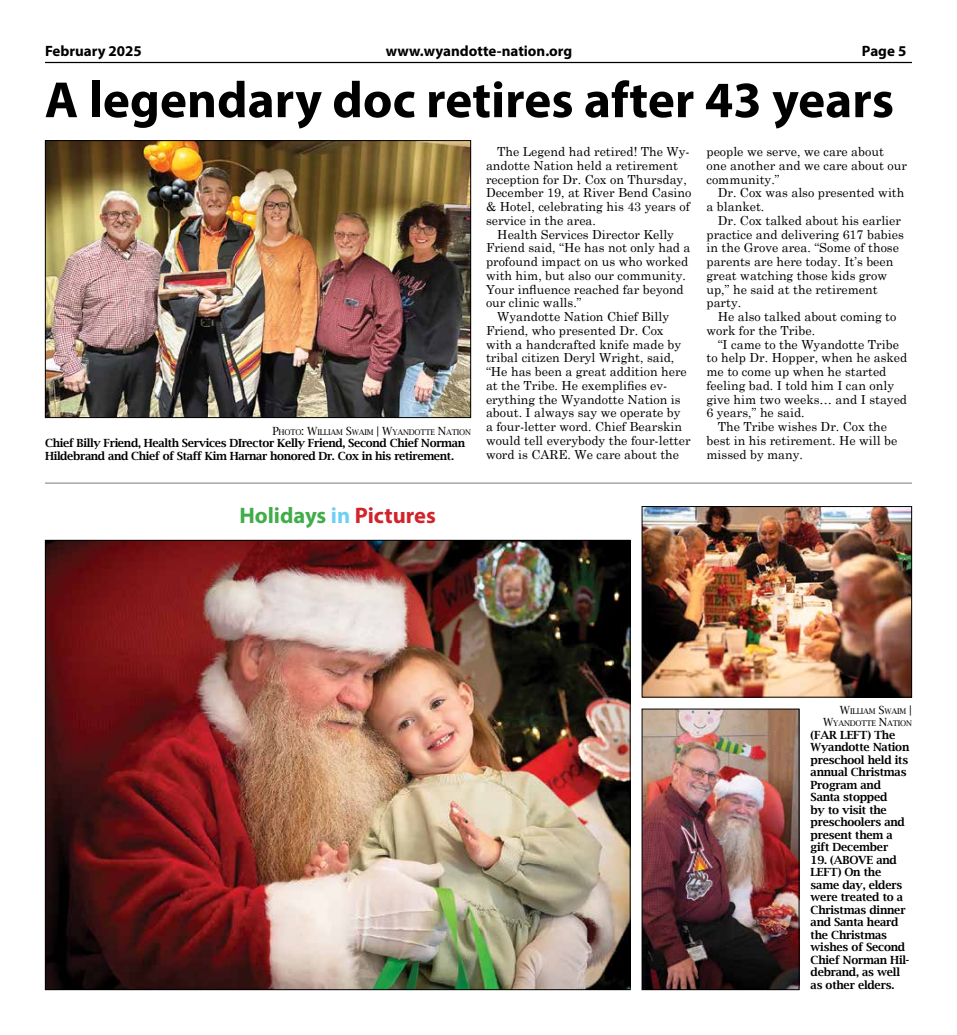
<style>
.page{position:relative;width:957px;height:1035px;background:#fff}
.page>*{position:absolute;margin:0;border:0;box-sizing:border-box;transform-origin:0 0}
.t1{font:700 51.25px "Myriad Pro";color:#000}
.t2{font:700 22.5px "Myriad Pro";color:#41ad49}
.t3{font:700 15px "Myriad Pro";color:#000}
.t4{font:12.5px/13.8px "Century Schoolbook";color:#000}
.t5{font:600 11.25px/12.5px "Lucida Bright";letter-spacing:-.02em;color:#000}
.t6{font:7.88px/12.5px "Lucida Bright";letter-spacing:-.03em;color:#000;text-align:right}
.s1{font-size:11.25px}
.s2{color:#6dcff6}
.s3{color:#d2232a}
</style>
<div class="page">
<img style="left:47px;top:142px;width:422px;height:274px">
<div style="left:45px;top:140px;width:426px;height:278px;border:1px solid #000"></div>
<hr style="left:45px;top:62px;width:866px;height:1px;background:#000">
<hr style="left:45px;top:482px;width:866px;height:2px;background:#939598">
<img style="left:47px;top:542px;width:581px;height:446px">
<img style="left:643px;top:508px;width:266px;height:188px">
<div style="left:641px;top:506px;width:270px;height:192px;border:1px solid #000"></div>
<img style="left:643px;top:711px;width:154px;height:277px">
<div style="left:641px;top:709px;width:158px;height:281px;border:1px solid #000"></div>
<p class="t3" style="left:45px;top:41px;width:98px">February 2025</p>
<p class="t3" style="left:386px;top:41px;width:188px">www.wyandotte-nation.org</p>
<p class="t3" style="left:861px;top:41px;width:46px">Page 5</p>
<h1 class="t1" style="left:45px;top:67px;width:850px">A legendary doc retires after 43 years</h1>
<p class="t4" style="left:486px;top:144px;width:207px;text-indent:11px">The Legend had retired! The Wy&shy;andotte Nation held a retirement reception for Dr. Cox on Thursday,<br>December 19, at River Bend Casino &amp; Hotel, celebrating his 43 years of service in the area.</p>
<p class="t4" style="left:497px;top:226px;width:178px">Health Services Director Kelly</p>
<p class="t4" style="left:486px;top:240px;width:206px">Friend said, “He has not only had a</p>
<p class="t4" style="left:486px;top:254px;width:204px">profound impact on us who worked</p>
<p class="t4" style="left:486px;top:268px;width:201px">with him, but also our community.</p>
<p class="t4" style="left:486px;top:281px;width:199px">Your influence reached far beyond</p>
<p class="t4" style="left:486px;top:295px;width:97px">our clinic walls.”</p>
<p class="t4" style="left:497px;top:309px;width:173px">Wyandotte Nation Chief Billy</p>
<p class="t4" style="left:486px;top:323px;width:179px">Friend, who presented Dr. Cox</p>
<p class="t4" style="left:486px;top:336px;width:196px">with a handcrafted knife made by</p>
<p class="t4" style="left:486px;top:350px;width:190px">tribal citizen Deryl Wright, said,</p>
<p class="t4" style="left:486px;top:364px;width:202px">“He has been a great addition here</p>
<p class="t4" style="left:486px;top:378px;width:183px">at the Tribe. He exemplifies ev-</p>
<p class="t4" style="left:486px;top:391px;width:196px">erything the Wyandotte Nation is</p>
<p class="t4" style="left:486px;top:405px;width:196px">about. I always say we operate by</p>
<p class="t4" style="left:486px;top:419px;width:198px">a four-letter word. Chief Bearskin</p>
<p class="t4" style="left:486px;top:433px;width:206px">would tell everybody the four-letter</p>
<p class="t4" style="left:486px;top:446px;width:195px">word is CARE. We care about the</p>
<p class="t4" style="left:706px;top:144px;width:202px">people we serve, we care about one another and we care about our community.”</p>
<p class="t4" style="left:706px;top:185px;width:199px;text-indent:11px">Dr. Cox was also presented with a blanket.</p>
<p class="t4" style="left:706px;top:213px;width:199px;text-indent:11px">Dr. Cox talked about his earlier practice and delivering 617 babies in the Grove area. “Some of those parents are here today. It’s been great watching those kids grow up,” he said at the retirement party.</p>
<p class="t4" style="left:706px;top:309px;width:191px;text-indent:11px">He also talked about coming to work for the Tribe.</p>
<p class="t4" style="left:717px;top:336px;width:183px">“I came to the Wyandotte Tribe</p>
<p class="t4" style="left:706px;top:350px;width:202px">to help Dr. Hopper, when he asked</p>
<p class="t4" style="left:706px;top:364px;width:181px">me to come up when he started</p>
<p class="t4" style="left:706px;top:378px;width:189px">feeling bad. I told him I can only</p>
<p class="t4" style="left:706px;top:391px;width:202px">give him two weeks… and I stayed</p>
<p class="t4" style="left:706px;top:405px;width:100px">6 years,” he said.</p>
<p class="t4" style="left:717px;top:419px;width:171px">The Tribe wishes Dr. Cox the</p>
<p class="t4" style="left:706px;top:433px;width:192px">best in his retirement. He will be</p>
<p class="t4" style="left:706px;top:446px;width:98px">missed by many.</p>
<p class="t6" style="left:272px;top:426px;width:200px"><span class="s1">P</span>HOTO<span class="s1">: W</span>ILLIAM <span class="s1">S</span>WAIM <span class="s1">| W</span>YANDOTTE <span class="s1">N</span>ATION</p>
<p class="t5" style="left:45px;top:437px;width:421px">Chief Billy Friend, Health Services DIrector Kelly Friend, Second Chief Norman<br>Hildebrand and Chief of Staff Kim Harnar honored Dr. Cox in his retirement.</p>
<h2 class="t2" style="left:239px;top:501px;width:198px">Holidays <span class="s2">in</span> <span class="s3">Pictures</span></h2>
<p class="t6" style="left:822px;top:705px;width:90px"><span class="s1">W</span>ILLIAM <span class="s1">S</span>WAIM <span class="s1">|<br>W</span>YANDOTTE <span class="s1">N</span>ATION</p>
<p class="t5" style="left:810px;top:728px;width:100px">(FAR LEFT) The<br>Wyandotte Nation preschool held its annual Christmas<br>Program and<br>Santa stopped<br>by to visit the preschoolers and present them a gift December</p>
<p class="t5" style="left:810px;top:853px;width:100px">19. (ABOVE and<br>LEFT) On the same day, elders were treated to a<br>Christmas dinner and Santa heard the Christmas wishes of Second<br>Chief Norman Hil&shy;debrand, as well as other elders.</p>
</div>
